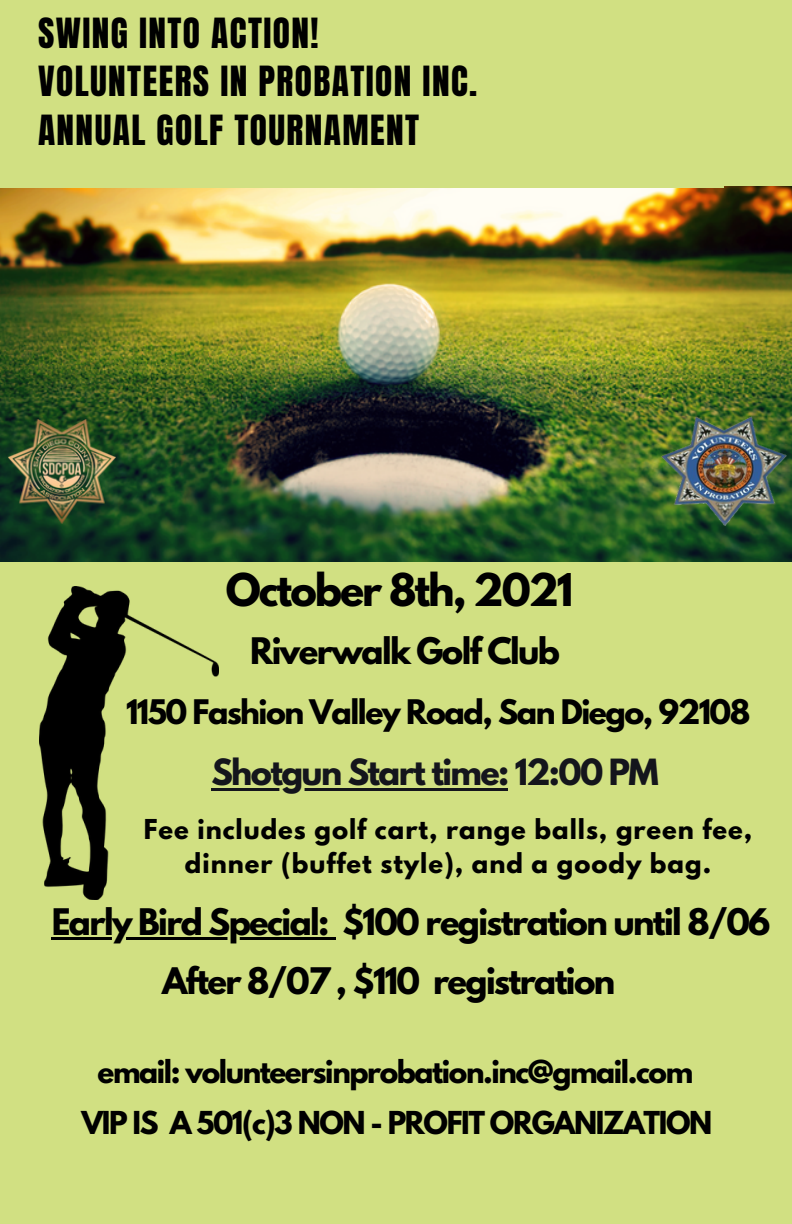
<style>
.page{position:relative;width:792px;height:1224px;background:#d1e082}
.page>*{position:absolute;margin:0;border:0;box-sizing:border-box;transform-origin:0 0}
.t1{font:700 40px "League Spartan";letter-spacing:-.05em;color:#000}
.t2{font:35.4px "Anton";letter-spacing:.04em;color:#000}
.t3{font:700 32.4px "League Spartan";letter-spacing:-.05em;color:#000}
.t4{font:700 32px "League Spartan";letter-spacing:-.05em;color:#14151c}
.t5{font:700 30px "League Spartan";letter-spacing:-.05em;color:#000}
.t6{font:700 28px "League Spartan";letter-spacing:-.05em;color:#000}
.t7{font:700 24.4px/33.8px "League Spartan";letter-spacing:.04em;color:#000;text-align:center}
</style>
<div class="page">
<img style="left:40px;top:586px;width:178px;height:314px">
<img style="left:0;top:187px;width:792px;height:375px">
<img style="left:9px;top:420px;width:106px;height:103px">
<img style="left:661px;top:417px;width:126px;height:109px">
<hr style="left:52px;top:937px;width:276px;height:3px;background:#000">
<svg style="left:328px;top:937px;width:7px;height:3px"></svg>
<hr style="left:211px;top:788px;width:297px;height:3px;background:#14151c">
<p class="t2" style="left:38px;top:8px;width:282px">SWING INTO ACTION!</p>
<p class="t2" style="left:38px;top:56px;width:441px">VOLUNTEERS IN PROBATION INC.</p>
<p class="t2" style="left:38px;top:105px;width:383px">ANNUAL GOLF TOURNAMENT</p>
<p class="t1" style="left:226px;top:570px;width:349px">October 8th, 2021</p>
<p class="t3" style="left:250px;top:634px;width:311px">Riverwalk Golf Club</p>
<p class="t5" style="left:126px;top:697px;width:626px">1150 Fashion Valley Road, San Diego, 92108</p>
<p class="t4" style="left:211px;top:756px;width:449px">Shotgun Start time: 12:00 PM</p>
<p class="t7" style="left:144px;top:816px;width:610px">Fee includes golf cart, range balls, green fee, dinner (buffet style), and a goody bag.</p>
<p class="t3" style="left:52px;top:906px;width:720px">Early Bird Special: $100 registration until 8/06</p>
<p class="t3" style="left:162px;top:965px;width:455px">After 8/07 , $110 registration</p>
<p class="t6" style="left:98px;top:1058px;width:597px">email: volunteersinprobation.inc@gmail.com</p>
<p class="t6" style="left:81px;top:1109px;width:632px">VIP IS A 501(c)3 NON - PROFIT ORGANIZATION</p>
</div>
